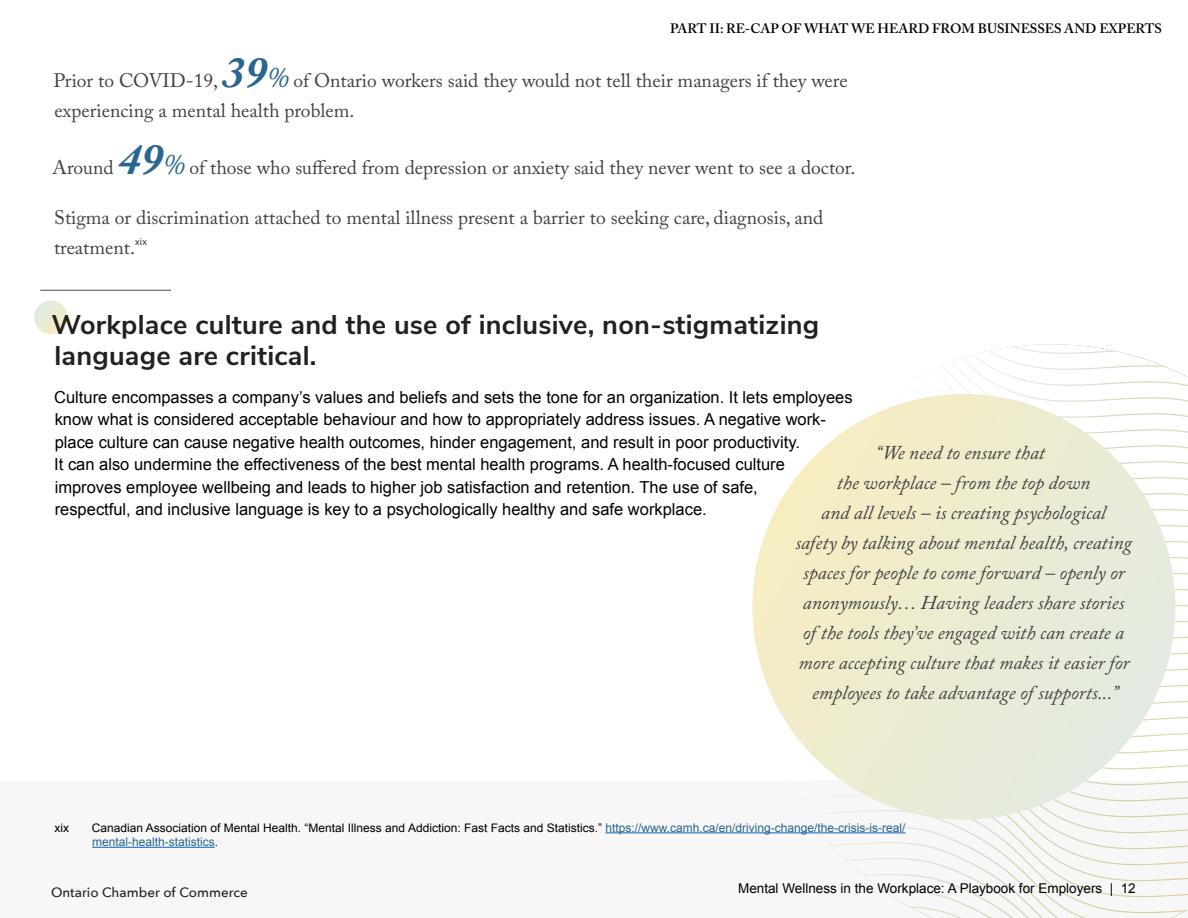
<style>
.page{position:relative;width:1188px;height:918px;background:#fff}
.page>*{position:absolute;margin:0;border:0;box-sizing:border-box;transform-origin:0 0}
.Chapter2-subtitle_bu{font:700 27px/31.5px "Nunito Sans";letter-spacing:.01em;color:#24201d}
.Paragraph{font:italic 19.5px/30px "Adobe Caslon Pro";color:#414042;text-align:center}
.Paragraph-2{font:19.5px/30px "Adobe Caslon Pro";color:#414042}
.Body{font:16.5px/22.5px "Arial";color:#000}
.t1{font:13.5px "Arial";color:#000}
.t2{font:600 13.5px "Adobe Caslon Pro";color:#000}
.t3{font:500 13.5px "Avenir Next";color:#262626}
.Footnotes{font:12px "Arial";color:#28658f}
.Footnotes-2{font:11.7px "Arial";color:#000}
.Paragraph-3{font:10.5px "Calibri";color:#414042}
.s1{font-weight:700;font-style:italic;font-size:45px;color:#28658f}
.s2{font-style:italic;font-size:30px;color:#28658f}
.s3{font-size:12px;color:#28658f}
.s4{font-size:11.7px;color:#000}
</style>
<div class="page">
<svg style="left:938px;top:344px;width:250px;height:423px"></svg>
<div style="left:0;top:781px;width:1188px;height:137px;background:#f7f7f7"></div>
<svg style="left:34px;top:301px;width:34px;height:34px"></svg>
<hr style="left:605px;top:832px;width:301px;height:1px;background:#0563c1">
<hr style="left:92px;top:847px;width:123px;height:1px;background:#0563c1">
<hr style="left:40px;top:290px;width:131px;height:1px;background:#4d4d4d">
<svg style="left:752px;top:394px;width:423px;height:426px"></svg>
<p class="t2" style="left:670px;top:21px;width:494px">PART II: RE-CAP OF WHAT WE HEARD FROM BUSINESSES AND EXPERTS</p>
<p class="Paragraph-2" style="left:53px;top:65px;width:796px">Prior to COVID-19, <span class="s1">39</span><span class="s2">%</span> of Ontario workers said they would not tell their managers if they were experiencing a mental health problem.</p>
<p class="Paragraph-2" style="left:53px;top:152px;width:804px">Around <span class="s1">49</span><span class="s2">%</span> of those who suffered from depression or anxiety said they never went to see a doctor.</p>
<p class="Paragraph-2" style="left:54px;top:202px;width:771px">Stigma or discrimination attached to mental illness present a barrier to seeking care, diagnosis, and treatment.</p>
<p class="Paragraph-3" style="left:135px;top:234px;width:14px">xix</p>
<h2 class="Chapter2-subtitle_bu" style="left:51px;top:307px;width:769px">Workplace culture and the use of inclusive, non-stigmatizing language are critical.</h2>
<p class="Body" style="left:54px;top:386px;width:800px">Culture encompasses a company’s values and beliefs and sets the tone for an organization. It lets employees know what is considered acceptable behaviour and how to appropriately address issues. A negative work&shy;place culture can cause negative health outcomes, hinder engagement, and result in poor productivity.<br>It can also undermine the effectiveness of the best mental health programs. A health-focused culture improves employee wellbeing and leads to higher job satisfaction and retention. The use of safe,<br>respectful, and inclusive language is key to a psychologically healthy and safe workplace.</p>
<p class="Paragraph" style="left:795px;top:438px;width:338px">“We need to ensure that<br>the workplace – from the top down<br>and all levels – is creating psychological<br>safety by talking about mental health, creating spaces for people to come forward – openly or anonymously… Having leaders share stories of the tools they’ve engaged with can create a more accepting culture that makes it easier for employees to take advantage of supports...”</p>
<p class="Footnotes-2" style="left:54px;top:820px;width:16px">xix</p>
<p class="Footnotes-2" style="left:92px;top:820px;width:815px">Canadian Association of Mental Health. “Mental Illness and Addiction: Fast Facts and Statistics.” <span class="s3">https://www.camh.ca/en/driving-change/the-crisis-is-real/</span></p>
<p class="Footnotes" style="left:92px;top:834px;width:128px">mental-health-statistics<span class="s4">.</span></p>
<p class="t3" style="left:51px;top:880px;width:198px">Ontario Chamber of Commerce</p>
<p class="t1" style="left:738px;top:880px;width:399px">Mental Wellness in the Workplace: A Playbook for Employers | 12</p>
</div>
